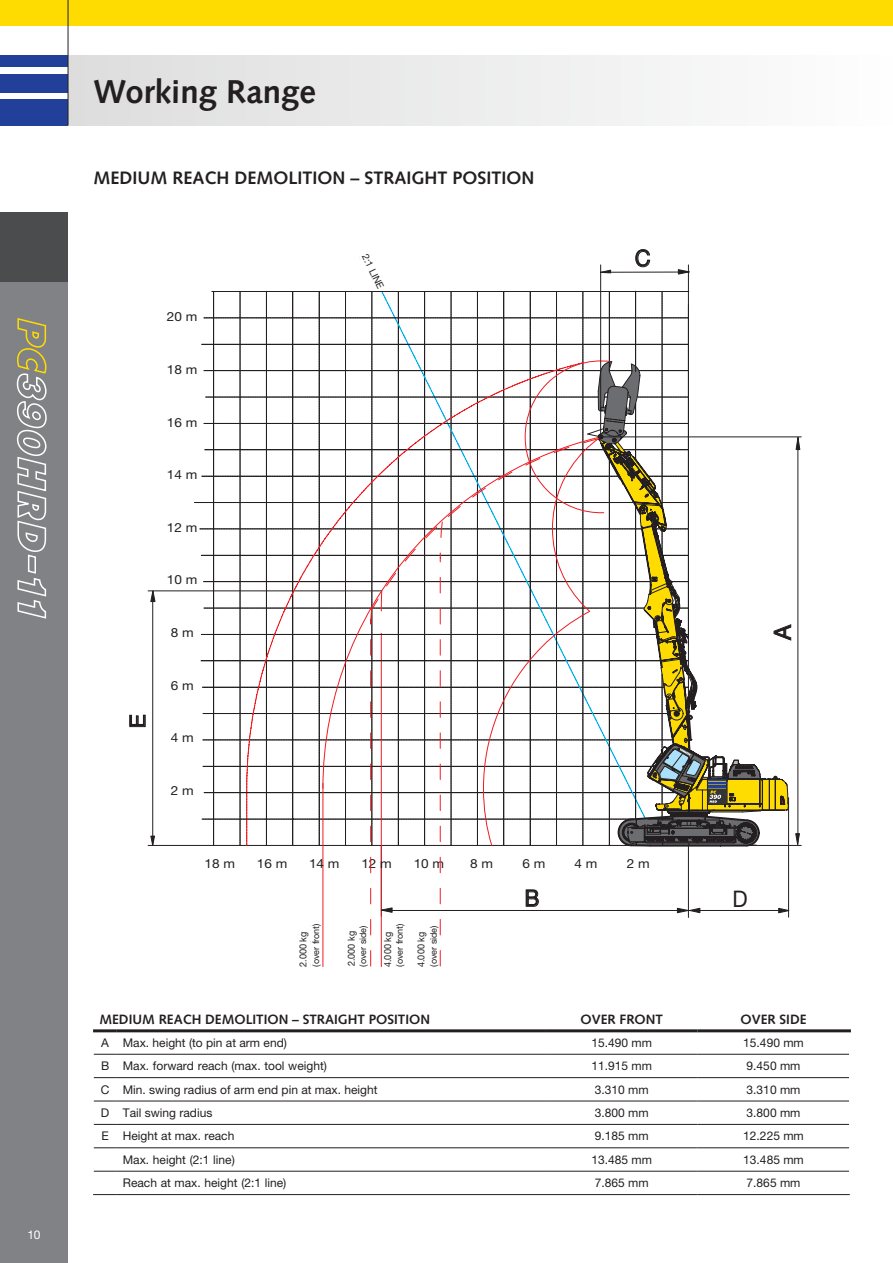
<style>
.page{position:relative;width:893px;height:1263px;background:#fff}
.page>*{position:absolute;margin:0;border:0;box-sizing:border-box;transform-origin:0 0}
.t1{font:700 33px "Syntax LTCE";color:#231f20}
.t2{font:23.25px "Helvetica Neue LT Pro";color:#231f20}
.t3{font:22.95px "Helvetica Neue LT Pro";color:#231f20;scale:.94 1}
.t4{font:21.6px "Helvetica Neue LT Pro";color:#231f20;scale:1.06 1}
.t5{font:700 18px "Syntax LTCE";color:#231f20}
.t6{font:700 13.5px "Syntax LTCE";color:#231f20}
.t7{font:12.6px "Helvetica Neue LT Pro";color:#231f20;scale:1.08 1}
.t8{font:12px "Helvetica Neue LT Pro";color:#231f20}
.t9{font:12px "Helvetica Neue LT Pro";color:#fff}
.t10{font:10.35px "Helvetica Neue LT Pro";color:#231f20;scale:.96 1}
.t11{font:9.75px/11.7px "Helvetica Neue LT Pro";color:#231f20;scale:.93 1}
.t12{font:9.75px/11.7px "Helvetica Neue LT Pro";color:#231f20;scale:.94 1}
.t13{font:9.75px "Helvetica Neue LT Pro";color:#231f20}
.t14{font:9px "Helvetica Neue LT Pro";color:#231f20}
</style>
<div class="page">
<div style="left:0;top:213px;width:68px;height:1050px;background:#808285"></div>
<div style="left:0;top:99px;width:68px;height:26px;background:#223f99"></div>
<div style="left:0;top:74px;width:68px;height:18px;background:#223f99"></div>
<div style="left:0;top:55px;width:68px;height:12px;background:#223f99"></div>
<div style="left:0;top:0;width:893px;height:26px;background:#ffdc01"></div>
<div style="left:0;top:213px;width:68px;height:69px;background:#4b4c4d"></div>
<div style="left:68px;top:55px;width:825px;height:70px;background:linear-gradient(to right,#ddddde,#fdfdfe)"></div>
<hr style="left:68px;top:0;width:1px;height:125px;background:#231f20">
<hr style="left:609px;top:845px;width:192px;height:1px;background:#231f20">
<hr style="left:601px;top:437px;width:200px;height:1px;background:#231f20">
<hr style="left:688px;top:846px;width:1px;height:71px;background:#231f20">
<hr style="left:148px;top:845px;width:462px;height:1px;background:#231f20">
<hr style="left:148px;top:591px;width:234px;height:1px;background:#231f20">
<hr style="left:322px;top:783px;width:1px;height:183px;background:#ee1d23">
<hr style="left:385px;top:910px;width:394px;height:1px;background:#231f20">
<svg style="left:677px;top:908px;width:23px;height:5px"></svg>
<svg style="left:778px;top:908px;width:12px;height:5px"></svg>
<hr style="left:788px;top:798px;width:1px;height:119px;background:#231f20">
<hr style="left:152px;top:592px;width:1px;height:253px;background:#231f20">
<svg style="left:150px;top:835px;width:5px;height:11px"></svg>
<svg style="left:150px;top:590px;width:6px;height:12px"></svg>
<svg style="left:129px;top:715px;width:17px;height:12px"></svg>
<svg style="left:370px;top:847px;width:169px;height:120px"></svg>
<svg style="left:16px;top:318px;width:31px;height:301px"></svg>
<svg style="left:94px;top:1054px;width:23px;height:1px"></svg>
<hr style="left:117px;top:1054px;width:429px;height:1px;background:#231f20">
<hr style="left:546px;top:1054px;width:152px;height:1px;background:#231f20">
<hr style="left:698px;top:1054px;width:151px;height:1px;background:#231f20">
<svg style="left:94px;top:1077px;width:23px;height:1px"></svg>
<hr style="left:117px;top:1077px;width:429px;height:1px;background:#231f20">
<hr style="left:546px;top:1077px;width:152px;height:1px;background:#231f20">
<hr style="left:698px;top:1077px;width:151px;height:1px;background:#231f20">
<svg style="left:94px;top:1101px;width:23px;height:1px"></svg>
<hr style="left:117px;top:1101px;width:429px;height:1px;background:#231f20">
<hr style="left:546px;top:1101px;width:152px;height:1px;background:#231f20">
<hr style="left:698px;top:1101px;width:151px;height:1px;background:#231f20">
<svg style="left:94px;top:1124px;width:23px;height:1px"></svg>
<hr style="left:117px;top:1124px;width:429px;height:1px;background:#231f20">
<hr style="left:546px;top:1124px;width:152px;height:1px;background:#231f20">
<hr style="left:698px;top:1124px;width:151px;height:1px;background:#231f20">
<svg style="left:94px;top:1147px;width:23px;height:1px"></svg>
<hr style="left:117px;top:1147px;width:429px;height:1px;background:#231f20">
<hr style="left:546px;top:1147px;width:152px;height:1px;background:#231f20">
<hr style="left:698px;top:1147px;width:151px;height:1px;background:#231f20">
<svg style="left:94px;top:1171px;width:23px;height:1px"></svg>
<hr style="left:117px;top:1171px;width:429px;height:1px;background:#231f20">
<hr style="left:546px;top:1171px;width:152px;height:1px;background:#231f20">
<hr style="left:698px;top:1171px;width:151px;height:1px;background:#231f20">
<svg style="left:93px;top:1194px;width:24px;height:1px"></svg>
<hr style="left:117px;top:1194px;width:429px;height:1px;background:#231f20">
<hr style="left:546px;top:1194px;width:152px;height:1px;background:#231f20">
<hr style="left:698px;top:1194px;width:152px;height:1px;background:#231f20">
<hr style="left:93px;top:1029px;width:24px;height:3px;background:#231f20">
<hr style="left:117px;top:1029px;width:429px;height:3px;background:#231f20">
<hr style="left:546px;top:1029px;width:152px;height:3px;background:#231f20">
<hr style="left:698px;top:1029px;width:153px;height:3px;background:#231f20">
<div style="left:394px;top:915px;width:11px;height:52px;background:#fff"></div>
<div style="left:428px;top:915px;width:11px;height:52px;background:#fff"></div>
<svg style="left:195px;top:249px;width:605px;height:598px"></svg>
<p class="t9" style="left:27px;top:1227px;width:15px">10</p>
<h1 class="t1" style="left:94px;top:73px;width:224px">Working Range</h1>
<h3 class="t5" style="left:94px;top:167px;width:442px">MEDIUM REACH DEMOLITION – STRAIGHT POSITION</h3>
<h3 class="t4" style="left:124px;top:728px;width:15px;rotate:-90deg">E</h3>
<p class="t7" style="left:167px;top:309px;width:30px">20 m</p>
<p class="t7" style="left:167px;top:362px;width:30px">18 m</p>
<p class="t7" style="left:167px;top:414px;width:30px">16 m</p>
<p class="t7" style="left:167px;top:467px;width:30px">14 m</p>
<p class="t7" style="left:167px;top:520px;width:30px">12 m</p>
<p class="t7" style="left:167px;top:572px;width:30px">10 m</p>
<p class="t7" style="left:171px;top:625px;width:23px">8 m</p>
<p class="t7" style="left:171px;top:677px;width:23px">6 m</p>
<p class="t7" style="left:171px;top:730px;width:23px">4 m</p>
<p class="t7" style="left:171px;top:783px;width:23px">2 m</p>
<p class="t10" style="left:368px;top:251px;width:41px;rotate:63deg">2:1 LINE</p>
<p class="t13" style="left:370px;top:252px;width:39px;rotate:64deg">2:1 LINE</p>
<h3 class="t3" style="left:635px;top:244px;width:18px">C</h3>
<p class="t7" style="left:205px;top:856px;width:30px">18 m</p>
<p class="t7" style="left:257px;top:856px;width:30px">16 m</p>
<p class="t7" style="left:309px;top:856px;width:30px">14 m</p>
<p class="t7" style="left:361px;top:856px;width:30px">12 m</p>
<p class="t7" style="left:414px;top:856px;width:30px">10 m</p>
<p class="t7" style="left:470px;top:856px;width:23px">8 m</p>
<p class="t7" style="left:522px;top:856px;width:23px">6 m</p>
<p class="t7" style="left:575px;top:856px;width:23px">4 m</p>
<p class="t7" style="left:627px;top:856px;width:23px">2 m</p>
<p class="t12" style="left:297px;top:967px;width:48px;rotate:-90deg">2.000 kg (over front)</p>
<p class="t11" style="left:345px;top:966px;width:46px;rotate:-90deg">2.000 kg (over side)</p>
<p class="t11" style="left:382px;top:967px;width:46px;rotate:-90deg">4.000 kg over front)</p>
<p class="t11" style="left:415px;top:967px;width:46px;rotate:-90deg">4.000 kg (over side)</p>
<p class="t14" style="left:310px;top:967px;width:45px;rotate:-90deg">(over front)</p>
<p class="t14" style="left:358px;top:967px;width:43px;rotate:-90deg">(over side)</p>
<p class="t14" style="left:394px;top:967px;width:45px;rotate:-90deg">(over front)</p>
<p class="t14" style="left:428px;top:967px;width:43px;rotate:-90deg">(over side)</p>
<h3 class="t3" style="left:525px;top:884px;width:17px">B</h3>
<h3 class="t3" style="left:732px;top:885px;width:18px">D</h3>
<h2 class="t2" style="left:768px;top:640px;width:17px;rotate:-90deg">A</h2>
<p class="t6" style="left:99px;top:1012px;width:332px">MEDIUM REACH DEMOLITION – STRAIGHT POSITION</p>
<p class="t6" style="left:581px;top:1012px;width:84px">OVER FRONT</p>
<p class="t6" style="left:741px;top:1012px;width:67px">OVER SIDE</p>
<p class="t8" style="left:101px;top:1035px;width:187px">A Max. height (to pin at arm end)</p>
<p class="t8" style="left:592px;top:1035px;width:62px">15.490 mm</p>
<p class="t8" style="left:743px;top:1035px;width:62px">15.490 mm</p>
<p class="t8" style="left:101px;top:1058px;width:227px">B Max. forward reach (max. tool weight)</p>
<p class="t8" style="left:592px;top:1058px;width:62px">11.915 mm</p>
<p class="t8" style="left:747px;top:1058px;width:55px">9.450 mm</p>
<p class="t8" style="left:101px;top:1082px;width:278px">C Min. swing radius of arm end pin at max. height</p>
<p class="t8" style="left:595px;top:1082px;width:55px">3.310 mm</p>
<p class="t8" style="left:747px;top:1082px;width:55px">3.310 mm</p>
<p class="t8" style="left:101px;top:1105px;width:113px">D Tail swing radius</p>
<p class="t8" style="left:595px;top:1105px;width:55px">3.800 mm</p>
<p class="t8" style="left:747px;top:1105px;width:55px">3.800 mm</p>
<p class="t8" style="left:101px;top:1129px;width:134px">E Height at max. reach</p>
<p class="t8" style="left:595px;top:1129px;width:55px">9.185 mm</p>
<p class="t8" style="left:743px;top:1129px;width:62px">12.225 mm</p>
<p class="t8" style="left:123px;top:1152px;width:113px">Max. height (2:1 line)</p>
<p class="t8" style="left:592px;top:1152px;width:62px">13.485 mm</p>
<p class="t8" style="left:743px;top:1152px;width:62px">13.485 mm</p>
<p class="t8" style="left:123px;top:1175px;width:165px">Reach at max. height (2:1 line)</p>
<p class="t8" style="left:595px;top:1175px;width:55px">7.865 mm</p>
<p class="t8" style="left:747px;top:1175px;width:55px">7.865 mm</p>
</div>
